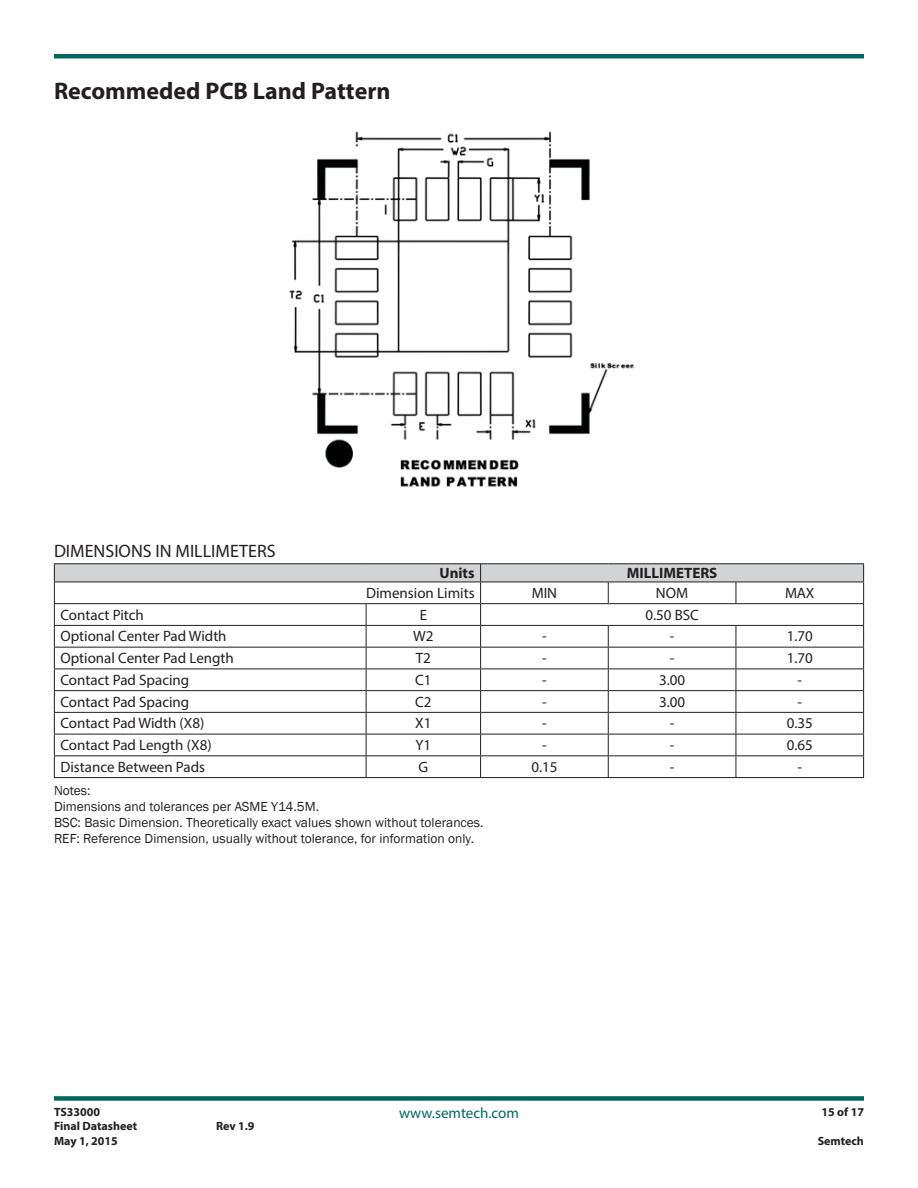
<style>
.page{position:relative;width:918px;height:1188px;background:#fff}
.page>*{position:absolute;margin:0;border:0;box-sizing:border-box;transform-origin:0 0}
.t1{font:700 24px "Myriad Pro";color:#231f20}
.t2{font:18px "Myriad Pro";color:#231f20}
.t3{font:15px "Myriad Pro";color:#231f20}
.t4{font:700 15px "Myriad Pro";color:#231f20}
.t5{font:15px "Myriad Pro";color:#00685e}
.t6{font:13.5px/16.2px "Franklin Gothic";color:#231f20}
.t7{font:700 12px/14.4px "Myriad Pro";color:#231f20}
</style>
<div class="page">
<div style="left:54px;top:1096px;width:810px;height:5px;background:#00685e"></div>
<hr style="left:54px;top:54px;width:810px;height:4px;background:#00685e">
<img style="left:289px;top:131px;width:345px;height:356px">
<hr style="left:54px;top:563px;width:312px;height:1px;background:#231f20">
<hr style="left:366px;top:563px;width:242px;height:1px;background:#231f20">
<hr style="left:608px;top:563px;width:128px;height:1px;background:#231f20">
<hr style="left:736px;top:563px;width:128px;height:1px;background:#231f20">
<svg style="left:54px;top:564px;width:810px;height:213px"></svg>
<hr style="left:54px;top:777px;width:682px;height:1px;background:#231f20">
<hr style="left:736px;top:777px;width:128px;height:1px;background:#231f20">
<h1 class="t1" style="left:54px;top:82px;width:338px">Recommeded PCB Land Pattern</h1>
<p class="t2" style="left:54px;top:545px;width:223px">DIMENSIONS IN MILLIMETERS</p>
<p class="t4" style="left:439px;top:567px;width:37px">Units</p>
<p class="t4" style="left:627px;top:567px;width:92px">MILLIMETERS</p>
<p class="t3" style="left:366px;top:587px;width:110px">Dimension Limits</p>
<p class="t3" style="left:532px;top:587px;width:27px">MIN</p>
<p class="t3" style="left:656px;top:587px;width:34px">NOM</p>
<p class="t3" style="left:785px;top:587px;width:31px">MAX</p>
<p class="t3" style="left:60px;top:609px;width:85px">Contact Pitch</p>
<p class="t3" style="left:420px;top:609px;width:9px">E</p>
<p class="t3" style="left:645px;top:609px;width:55px">0.50 BSC</p>
<p class="t3" style="left:60px;top:631px;width:168px">Optional Center Pad Width</p>
<p class="t3" style="left:413px;top:631px;width:22px">W2</p>
<p class="t3" style="left:542px;top:631px;width:6px">-</p>
<p class="t3" style="left:670px;top:631px;width:6px">-</p>
<p class="t3" style="left:787px;top:631px;width:28px">1.70</p>
<p class="t3" style="left:60px;top:652px;width:175px">Optional Center Pad Length</p>
<p class="t3" style="left:416px;top:652px;width:17px">T2</p>
<p class="t3" style="left:542px;top:652px;width:6px">-</p>
<p class="t3" style="left:670px;top:652px;width:6px">-</p>
<p class="t3" style="left:787px;top:652px;width:28px">1.70</p>
<p class="t3" style="left:60px;top:674px;width:130px">Contact Pad Spacing</p>
<p class="t3" style="left:415px;top:674px;width:18px">C1</p>
<p class="t3" style="left:542px;top:674px;width:6px">-</p>
<p class="t3" style="left:659px;top:674px;width:28px">3.00</p>
<p class="t3" style="left:798px;top:674px;width:6px">-</p>
<p class="t3" style="left:60px;top:696px;width:130px">Contact Pad Spacing</p>
<p class="t3" style="left:415px;top:696px;width:18px">C2</p>
<p class="t3" style="left:542px;top:696px;width:6px">-</p>
<p class="t3" style="left:659px;top:696px;width:28px">3.00</p>
<p class="t3" style="left:798px;top:696px;width:6px">-</p>
<p class="t3" style="left:60px;top:718px;width:146px">Contact Pad Width (X8)</p>
<p class="t3" style="left:415px;top:718px;width:18px">X1</p>
<p class="t3" style="left:542px;top:718px;width:6px">-</p>
<p class="t3" style="left:670px;top:718px;width:6px">-</p>
<p class="t3" style="left:787px;top:718px;width:28px">0.35</p>
<p class="t3" style="left:60px;top:739px;width:153px">Contact Pad Length (X8)</p>
<p class="t3" style="left:416px;top:739px;width:17px">Y1</p>
<p class="t3" style="left:542px;top:739px;width:6px">-</p>
<p class="t3" style="left:670px;top:739px;width:6px">-</p>
<p class="t3" style="left:787px;top:739px;width:28px">0.65</p>
<p class="t3" style="left:60px;top:761px;width:146px">Distance Between Pads</p>
<p class="t3" style="left:419px;top:761px;width:11px">G</p>
<p class="t3" style="left:531px;top:761px;width:28px">0.15</p>
<p class="t3" style="left:670px;top:761px;width:6px">-</p>
<p class="t3" style="left:798px;top:761px;width:6px">-</p>
<p class="t6" style="left:54px;top:782px;width:431px">Notes:<br>Dimensions and tolerances per ASME Y14.5M.<br>BSC: Basic Dimension. Theoretically exact values shown without tolerances.<br>REF: Reference Dimension, usually without tolerance, for information only.</p>
<p class="t7" style="left:54px;top:1106px;width:85px">TS33000<br>Final Datasheet</p>
<p class="t7" style="left:54px;top:1134px;width:65px">May 1, 2015</p>
<p class="t7" style="left:216px;top:1120px;width:40px">Rev 1.9</p>
<p class="t5" style="left:399px;top:1108px;width:121px">www.semtech.com</p>
<p class="t7" style="left:821px;top:1106px;width:44px">15 of 17</p>
<p class="t7" style="left:818px;top:1134px;width:48px">Semtech</p>
</div>
